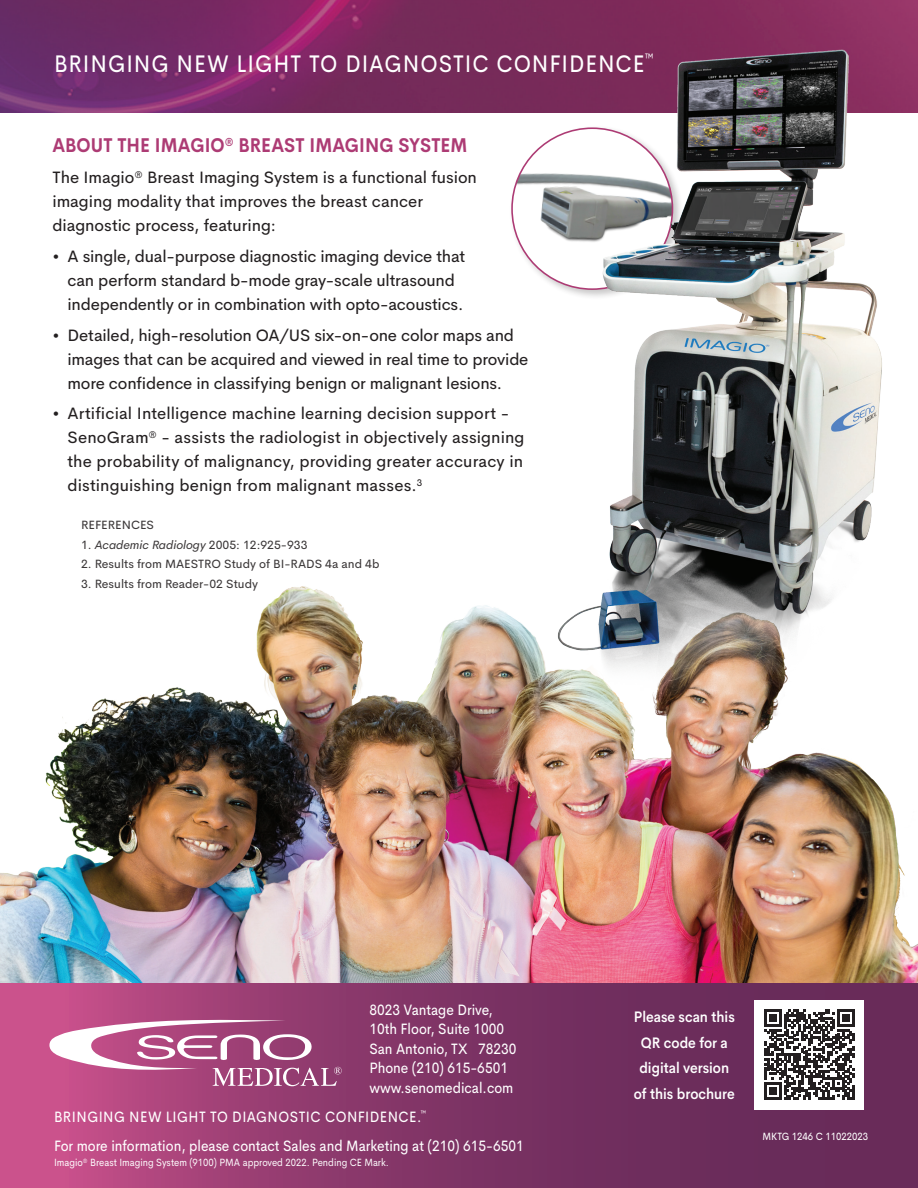
<style>
.page{position:relative;width:918px;height:1188px;background:#fff}
.page>*{position:absolute;margin:0;border:0;box-sizing:border-box;transform-origin:0 0}
.t1{font:24px "Cerebri Sans";letter-spacing:.045em;color:#fff;scale:.9 1}
.t2{font:700 19.5px "Cerebri Sans";letter-spacing:.005em;color:#ad3b74;scale:.9 1}
.t3{font:16.5px/24px "Cerebri Sans";letter-spacing:-.005em;color:#231f20}
.t4{font:15px/19.5px "Cerebri Sans";color:#fff;scale:.9 1}
.t5{font:600 15px/25.5px "Cerebri Sans";color:#fff;text-align:center;scale:.9 1}
.t6{font:15px "Cerebri Sans";letter-spacing:.035em;color:#fff;scale:.9 1}
.t7{font:12px "Cerebri Sans";color:#231f20}
.t8{font:10.5px "Cerebri Sans";color:#fff;scale:.9 1}
.t9{font:10.5px "Cerebri Sans";color:#fff;scale:.9 1}
.s1{font-style:italic}
</style>
<div class="page">
<img style="left:0;top:586px;width:918px;height:398px">
<svg style="left:0;top:984px;width:918px;height:204px;background:#873769"></svg>
<img style="left:0;top:0;width:918px;height:113px">
<svg style="left:49px;top:1020px;width:293px;height:66px"></svg>
<img style="left:496px;top:26px;width:422px;height:697px">
<div style="left:755px;top:1000px;width:109px;height:109px;background:#fff"></div>
<svg style="left:764px;top:1010px;width:90px;height:89px"></svg>
<h1 class="t1" style="left:54px;top:45px;width:669px">BRINGING NEW LIGHT TO DIAGNOSTIC CONFIDENCE<sup>™</sup></h1>
<p class="t2" style="left:52px;top:130px;width:462px">ABOUT THE IMAGIO<sup>®</sup> BREAST IMAGING SYSTEM</p>
<p class="t3" style="left:52px;top:164px;width:426px">The Imagio<sup>®</sup> Breast Imaging System is a functional fusion imaging modality that improves the breast cancer diagnostic process, featuring:</p>
<p class="t3" style="left:67px;top:243px;width:399px;text-indent:-15px">• A single, dual-purpose diagnostic imaging device that can perform standard b-mode gray-scale ultrasound independently or in combination with opto-acoustics.</p>
<p class="t3" style="left:67px;top:322px;width:463px;text-indent:-15px">• Detailed, high-resolution OA/US six-on-one color maps and images that can be acquired and viewed in real time to provide more confidence in classifying benign or malignant lesions.</p>
<p class="t3" style="left:67px;top:400px;width:459px;text-indent:-15px">• Artificial Intelligence machine learning decision support - SenoGram<sup>®</sup> - assists the radiologist in objectively assigning the probability of malignancy, providing greater accuracy in distinguishing benign from malignant masses.<sup>3</sup></p>
<p class="t7" style="left:81px;top:515px;width:75px">REFERENCES</p>
<p class="t7" style="left:81px;top:535px;width:228px">1. <span class="s1">Academic Radiology</span> 2005: 12:925-933</p>
<p class="t7" style="left:81px;top:554px;width:300px">2. Results from MAESTRO Study of BI-RADS 4a and 4b</p>
<p class="t7" style="left:81px;top:574px;width:179px">3. Results from Reader-02 Study</p>
<p class="t4" style="left:369px;top:998px;width:165px">8023 Vantage Drive,<br>10th Floor, Suite 1000<br>San Antonio, TX 78230<br>Phone (210) 615-6501 www.senomedical.com</p>
<p class="t6" style="left:54px;top:1105px;width:416px">BRINGING NEW LIGHT TO DIAGNOSTIC CONFIDENCE.<sup>™</sup></p>
<p class="t4" style="left:54px;top:1134px;width:523px">For more information, please contact Sales and Marketing at (210) 615-6501</p>
<p class="t8" style="left:54px;top:1154px;width:374px">Imagio<sup>®</sup> Breast Imaging System (9100) PMA approved 2022. Pending CE Mark.</p>
<p class="t5" style="left:634px;top:1003px;width:114px">Please scan this<br>QR code for a digital version of this brochure</p>
<p class="t9" style="left:763px;top:1128px;width:119px">MKTG 1246 C 11022023</p>
</div>
